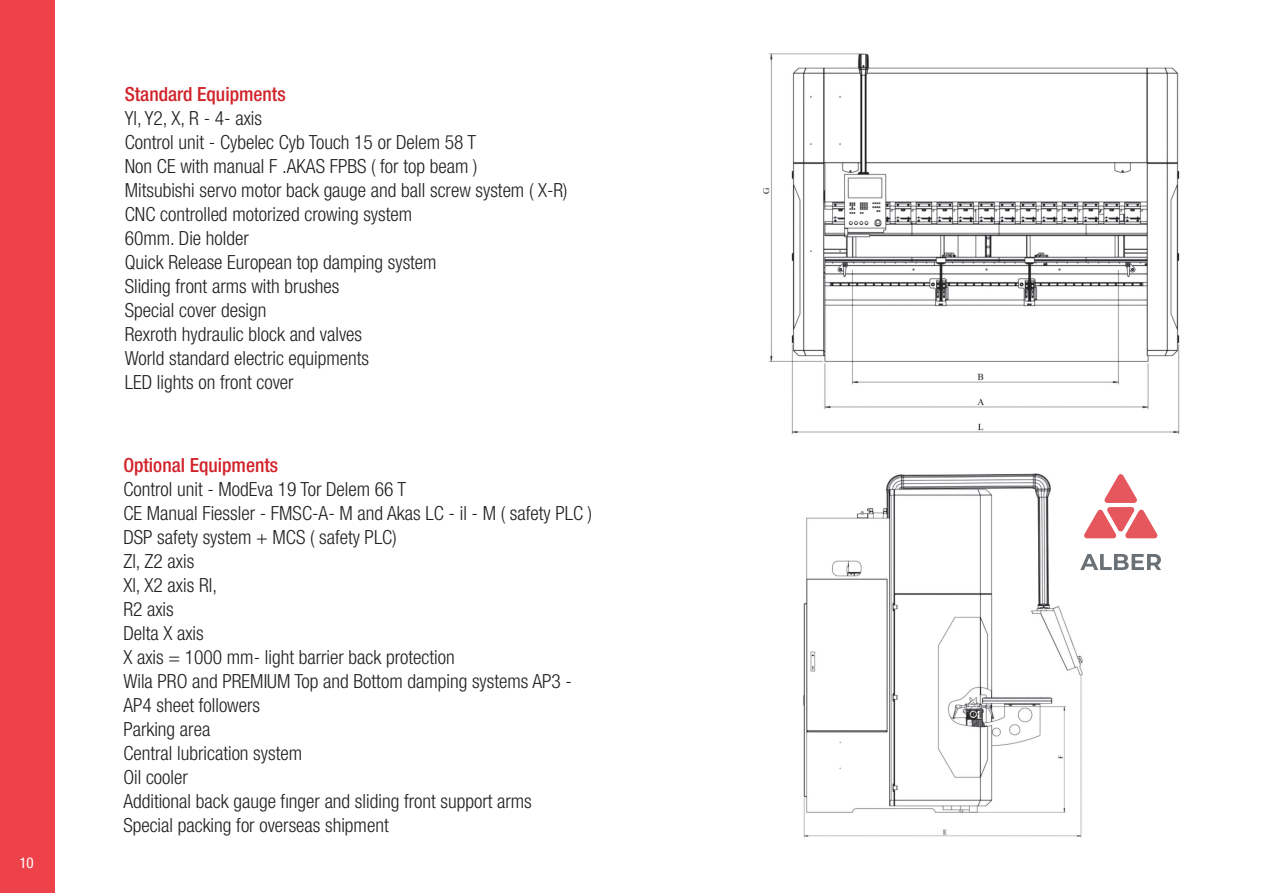
<style>
.page{position:relative;width:1276px;height:893px;background:#fff}
.page>*{position:absolute;margin:0;border:0;box-sizing:border-box;transform-origin:0 0}
.t1{font:300 condensed 19.5px/24px "Helvetica Neue LT Com";color:#231f20}
.t2{font:500 condensed 19.5px "Helvetica Neue LT Com";color:#d1232a}
.t3{font:condensed 15px "Helvetica Neue LT Com";color:#fff}
</style>
<div class="page">
<div style="left:0;top:0;width:54px;height:893px;background:#ee424a"></div>
<img style="left:762px;top:53px;width:418px;height:785px">
<svg style="left:1083px;top:474px;width:74px;height:64px"></svg>
<svg style="left:1080px;top:554px;width:81px;height:16px"></svg>
<p class="t3" style="left:19px;top:853px;width:16px">10</p>
<p class="t2" style="left:125px;top:83px;width:162px">Standard Equipments</p>
<p class="t1" style="left:125px;top:106px;width:444px">Yl, Y2, X, R - 4- axis<br>Control unit - Cybelec Cyb Touch 15 or Delem 58 T<br>Non CE with manual F .AKAS FPBS ( for top beam )<br>Mitsubishi servo motor back gauge and ball screw system ( X-R)<br>CNC controlled motorized crowing system<br>60mm. Die holder<br>Quick Release European top damping system<br>Sliding front arms with brushes<br>Special cover design<br>Rexroth hydraulic block and valves<br>World standard electric equipments<br>LED lights on front cover</p>
<p class="t2" style="left:123px;top:454px;width:156px">Optional Equipments</p>
<p class="t1" style="left:123px;top:477px;width:470px">Control unit - ModEva 19 Tor Delem 66 T<br>CE Manual Fiessler - FMSC-A- M and Akas LC - il - M ( safety PLC )<br>DSP safety system + MCS ( safety PLC)<br>Zl, Z2 axis<br>Xl, X2 axis Rl,<br>R2 axis<br>Delta X axis<br>X axis = 1000 mm- light barrier back protection<br>Wila PRO and PREMIUM Top and Bottom damping systems AP3 -<br>AP4 sheet followers<br>Parking area<br>Central lubrication system<br>Oil cooler<br>Additional back gauge fınger and sliding front support arms<br>Special packing for overseas shipment</p>
</div>
